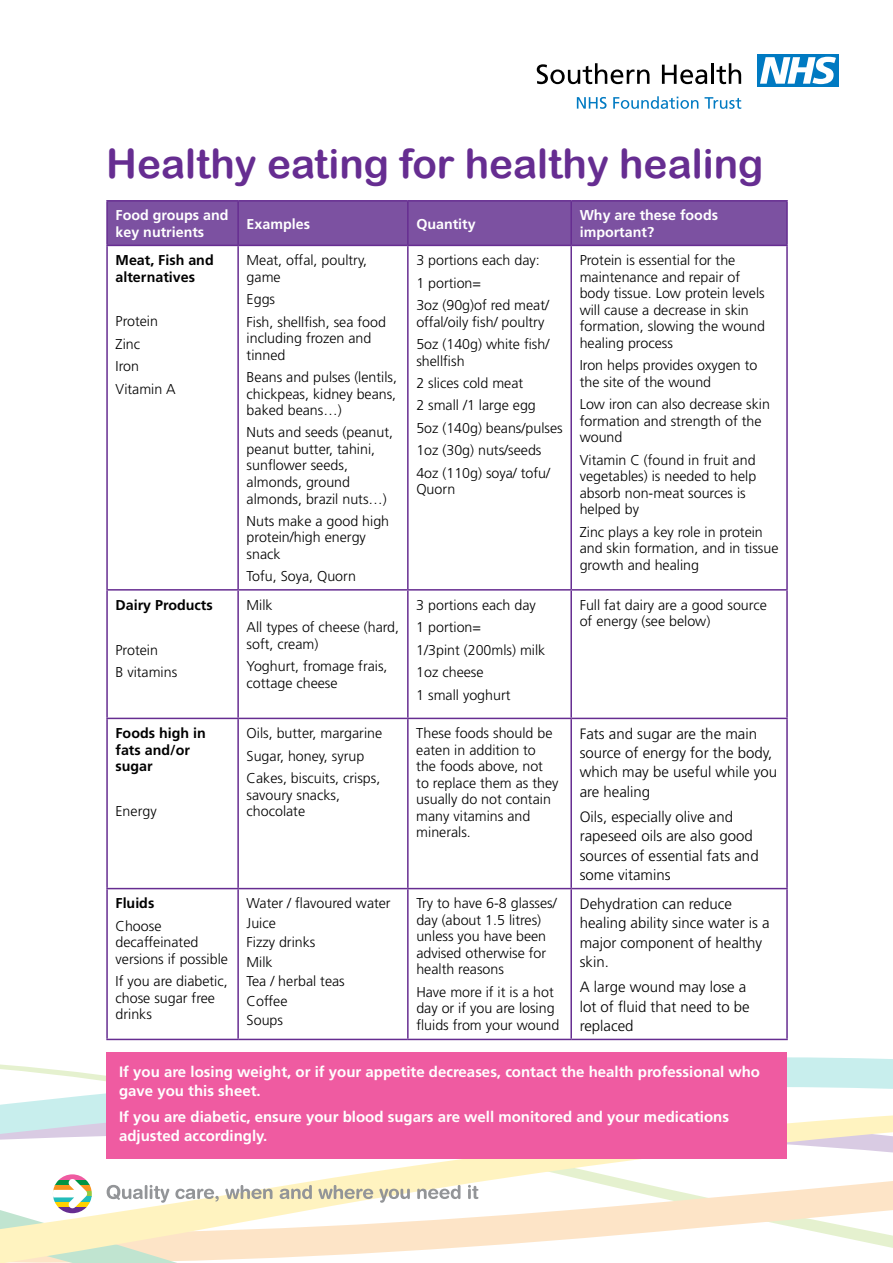
<style>
.page{position:relative;width:893px;height:1263px;background:#fff}
.page>*{position:absolute;margin:0;border:0;box-sizing:border-box;transform-origin:0 0}
.t1{font:40.5px "Arial Rounded MT Bold";color:#662d91}
.t2{font:300 15px/19.4px "Frutiger";color:#000}
.t3{font:700 15px/19.4px "Frutiger";color:#fff}
.t4{font:300 14.25px/16.5px "Frutiger";color:#000}
.t5{font:700 14.25px/16.5px "Frutiger";color:#000}
.t6{font:700 14.25px/16.5px "Frutiger";color:#fff}
</style>
<div class="page">
<svg style="left:537px;top:63px;width:112px;height:21px"></svg>
<svg style="left:662px;top:65px;width:45px;height:19px"></svg>
<hr style="left:711px;top:63px;width:3px;height:21px;background:#000">
<svg style="left:716px;top:63px;width:25px;height:21px"></svg>
<div style="left:758px;top:54px;width:81px;height:33px;background:#007ac2"></div>
<svg style="left:760px;top:57px;width:76px;height:27px"></svg>
<svg style="left:577px;top:97px;width:29px;height:12px"></svg>
<svg style="left:613px;top:96px;width:85px;height:13px"></svg>
<svg style="left:704px;top:97px;width:37px;height:12px"></svg>
<svg style="left:0;top:1038px;width:893px;height:65px"></svg>
<svg style="left:0;top:1103px;width:893px;height:160px"></svg>
<svg style="left:107px;top:1185px;width:62px;height:18px"></svg>
<svg style="left:175px;top:1189px;width:44px;height:12px"></svg>
<svg style="left:225px;top:1185px;width:47px;height:14px"></svg>
<svg style="left:280px;top:1185px;width:32px;height:14px"></svg>
<svg style="left:318px;top:1185px;width:55px;height:14px"></svg>
<svg style="left:379px;top:1189px;width:31px;height:14px"></svg>
<svg style="left:417px;top:1185px;width:43px;height:14px"></svg>
<svg style="left:468px;top:1185px;width:10px;height:14px"></svg>
<svg style="left:53px;top:1174px;width:39px;height:6px"></svg>
<svg style="left:87px;top:1180px;width:5px;height:5px"></svg>
<div style="left:53px;top:1185px;width:39px;height:6px;background:#f7941e"></div>
<div style="left:53px;top:1191px;width:39px;height:5px;background:#97c93d"></div>
<div style="left:53px;top:1196px;width:39px;height:6px;background:#22bcb9"></div>
<svg style="left:87px;top:1202px;width:5px;height:6px"></svg>
<svg style="left:53px;top:1208px;width:39px;height:5px"></svg>
<svg style="left:53px;top:1178px;width:34px;height:30px"></svg>
<div style="left:108px;top:202px;width:678px;height:43px;background:#7c51a1"></div>
<hr style="left:106px;top:200px;width:132px;height:2px;background:#662d91">
<hr style="left:106px;top:202px;width:2px;height:43px;background:#662d91">
<hr style="left:238px;top:200px;width:170px;height:2px;background:#662d91">
<hr style="left:237px;top:202px;width:2px;height:43px;background:#662d91">
<hr style="left:408px;top:200px;width:163px;height:2px;background:#662d91">
<hr style="left:407px;top:202px;width:2px;height:43px;background:#662d91">
<hr style="left:571px;top:200px;width:217px;height:2px;background:#662d91">
<hr style="left:570px;top:202px;width:2px;height:43px;background:#662d91">
<hr style="left:786px;top:202px;width:2px;height:43px;background:#662d91">
<hr style="left:106px;top:245px;width:132px;height:1px;background:#662d91">
<hr style="left:106px;top:246px;width:2px;height:343px;background:#662d91">
<hr style="left:238px;top:245px;width:170px;height:1px;background:#662d91">
<hr style="left:237px;top:246px;width:2px;height:343px;background:#662d91">
<hr style="left:408px;top:245px;width:163px;height:1px;background:#662d91">
<hr style="left:407px;top:246px;width:2px;height:343px;background:#662d91">
<hr style="left:571px;top:245px;width:217px;height:1px;background:#662d91">
<hr style="left:570px;top:246px;width:2px;height:343px;background:#662d91">
<hr style="left:786px;top:246px;width:2px;height:343px;background:#662d91">
<hr style="left:106px;top:589px;width:132px;height:2px;background:#662d91">
<hr style="left:106px;top:591px;width:2px;height:127px;background:#662d91">
<hr style="left:238px;top:589px;width:170px;height:2px;background:#662d91">
<hr style="left:237px;top:591px;width:2px;height:127px;background:#662d91">
<hr style="left:408px;top:589px;width:163px;height:2px;background:#662d91">
<hr style="left:407px;top:591px;width:2px;height:127px;background:#662d91">
<hr style="left:571px;top:589px;width:217px;height:2px;background:#662d91">
<hr style="left:570px;top:591px;width:2px;height:127px;background:#662d91">
<hr style="left:786px;top:591px;width:2px;height:127px;background:#662d91">
<hr style="left:106px;top:718px;width:132px;height:1px;background:#662d91">
<hr style="left:106px;top:719px;width:2px;height:169px;background:#662d91">
<hr style="left:238px;top:718px;width:170px;height:1px;background:#662d91">
<hr style="left:237px;top:719px;width:2px;height:169px;background:#662d91">
<hr style="left:408px;top:718px;width:163px;height:1px;background:#662d91">
<hr style="left:407px;top:719px;width:2px;height:169px;background:#662d91">
<hr style="left:571px;top:718px;width:217px;height:1px;background:#662d91">
<hr style="left:570px;top:719px;width:2px;height:169px;background:#662d91">
<hr style="left:786px;top:719px;width:2px;height:169px;background:#662d91">
<hr style="left:106px;top:888px;width:132px;height:1px;background:#662d91">
<hr style="left:106px;top:889px;width:2px;height:150px;background:#662d91">
<hr style="left:238px;top:888px;width:170px;height:1px;background:#662d91">
<hr style="left:237px;top:889px;width:2px;height:150px;background:#662d91">
<hr style="left:408px;top:888px;width:163px;height:1px;background:#662d91">
<hr style="left:407px;top:889px;width:2px;height:150px;background:#662d91">
<hr style="left:571px;top:888px;width:217px;height:1px;background:#662d91">
<hr style="left:570px;top:889px;width:2px;height:150px;background:#662d91">
<hr style="left:786px;top:889px;width:2px;height:150px;background:#662d91">
<hr style="left:106px;top:1039px;width:132px;height:1px;background:#662d91">
<hr style="left:238px;top:1039px;width:170px;height:1px;background:#662d91">
<hr style="left:408px;top:1039px;width:163px;height:1px;background:#662d91">
<hr style="left:571px;top:1039px;width:217px;height:1px;background:#662d91">
<div style="left:106px;top:1052px;width:681px;height:107px;background:#ef5ba1"></div>
<h1 class="t1" style="left:106px;top:140px;width:659px">Healthy eating for healthy healing</h1>
<p class="t6" style="left:116px;top:207px;width:114px">Food groups and key nutrients</p>
<p class="t6" style="left:247px;top:215px;width:65px">Examples</p>
<p class="t6" style="left:416px;top:215px;width:61px">Quantity</p>
<p class="t6" style="left:580px;top:207px;width:140px">Why are these foods important?</p>
<p class="t5" style="left:116px;top:252px;width:100px">Meat, Fish and alternatives</p>
<p class="t4" style="left:116px;top:310px;width:62px;line-height:22.5px">Protein<br>Zinc<br>Iron<br>Vitamin A</p>
<p class="t4" style="left:247px;top:252px;width:122px">Meat, offal, poultry, game</p>
<p class="t4" style="left:247px;top:288px;width:141px;line-height:22.5px">Eggs<br>Fish, shellfish, sea food</p>
<p class="t4" style="left:247px;top:330px;width:126px">including frozen and tinned</p>
<p class="t4" style="left:247px;top:369px;width:152px;text-align:justify">Beans and pulses (lentils, chickpeas, kidney beans, baked beans…)</p>
<p class="t4" style="left:247px;top:424px;width:148px">Nuts and seeds (peanut, peanut butter, tahini, sunflower seeds, almonds, ground almonds, brazil nuts…)</p>
<p class="t4" style="left:247px;top:513px;width:144px">Nuts make a good high protein/high energy snack</p>
<p class="t4" style="left:247px;top:568px;width:111px">Tofu, Soya, Quorn</p>
<p class="t4" style="left:416px;top:249px;width:134px;line-height:22.5px">3 portions each day:<br>1 portion=<br>3oz (90g)of red meat/</p>
<p class="t4" style="left:416px;top:310px;width:135px;line-height:22.5px">offal/oily fish/ poultry<br>5oz (140g) white fish/</p>
<p class="t4" style="left:416px;top:349px;width:148px;line-height:22.5px">shellfish<br>2 slices cold meat<br>2 small /1 large egg<br>5oz (140g) beans/pulses<br>1oz (30g) nuts/seeds<br>4oz (110g) soya/ tofu/</p>
<p class="t4" style="left:416px;top:481px;width:41px">Quorn</p>
<p class="t4" style="left:580px;top:252px;width:187px">Protein is essential for the maintenance and repair of body tissue. Low protein levels will cause a decrease in skin formation, slowing the wound healing process</p>
<p class="t4" style="left:580px;top:357px;width:179px">Iron helps provides oxygen to the site of the wound</p>
<p class="t4" style="left:580px;top:396px;width:192px">Low iron can also decrease skin formation and strength of the wound</p>
<p class="t4" style="left:580px;top:451px;width:178px">Vitamin C (found in fruit and vegetables) is needed to help absorb non-meat sources is helped by</p>
<p class="t4" style="left:580px;top:523px;width:200px">Zinc plays a key role in protein and skin formation, and in tissue growth and healing</p>
<p class="t5" style="left:116px;top:596px;width:99px">Dairy Products</p>
<p class="t4" style="left:116px;top:638px;width:63px;line-height:22.5px">Protein<br>B vitamins</p>
<p class="t5" style="left:116px;top:725px;width:92px">Foods high in fats and/or sugar</p>
<p class="t4" style="left:116px;top:803px;width:43px">Energy</p>
<p class="t4" style="left:247px;top:593px;width:154px;line-height:22.5px">Milk<br>All types of cheese (hard,</p>
<p class="t4" style="left:247px;top:632px;width:142px;line-height:22.5px">soft, cream)<br>Yoghurt, fromage frais,</p>
<p class="t4" style="left:247px;top:674px;width:93px">cottage cheese</p>
<p class="t4" style="left:247px;top:722px;width:137px;line-height:22.5px">Oils, butter, margarine<br>Sugar, honey, syrup<br>Cakes, biscuits, crisps,</p>
<p class="t4" style="left:247px;top:786px;width:95px">savoury snacks, chocolate</p>
<p class="t4" style="left:416px;top:593px;width:131px;line-height:22.5px">3 portions each day<br>1 portion=<br>1/3pint (200mls) milk<br>1oz cheese<br>1 small yoghurt</p>
<p class="t4" style="left:580px;top:596px;width:189px">Full fat dairy are a good source of energy (see below)</p>
<p class="t4" style="left:416px;top:725px;width:144px">These foods should be eaten in addition to the foods above, not to replace them as they usually do not contain many vitamins and minerals.</p>
<p class="t2" style="left:580px;top:724px;width:199px">Fats and sugar are the main source of energy for the body, which may be useful while you are healing</p>
<p class="t2" style="left:580px;top:807px;width:180px">Oils, especially olive and rapeseed oils are also good sources of essential fats and some vitamins</p>
<p class="t4" style="left:247px;top:893px;width:146px;line-height:19.5px">Water / flavoured water<br>Juice<br>Fizzy drinks<br>Milk<br>Tea / herbal teas<br>Coffee<br>Soups</p>
<p class="t4" style="left:416px;top:895px;width:142px">Try to have 6-8 glasses/ day (about 1.5 litres) unless you have been advised otherwise for health reasons</p>
<p class="t5" style="left:116px;top:895px;width:40px">Fluids</p>
<p class="t4" style="left:116px;top:917px;width:114px">Choose decaffeinated versions if possible</p>
<p class="t4" style="left:116px;top:973px;width:114px">If you are diabetic, chose sugar free drinks</p>
<p class="t2" style="left:580px;top:894px;width:192px">Dehydration can reduce healing ability since water is a major component of healthy skin.</p>
<p class="t2" style="left:580px;top:977px;width:172px">A large wound may lose a lot of fluid that need to be replaced</p>
<p class="t3" style="left:119px;top:1062px;width:642px">If you are losing weight, or if your appetite decreases, contact the health professional who gave you this sheet.</p>
<p class="t3" style="left:119px;top:1106px;width:611px">If you are diabetic, ensure your blood sugars are well monitored and your medications adjusted accordingly.</p>
<p class="t4" style="left:416px;top:983px;width:145px">Have more if it is a hot day or if you are losing fluids from your wound</p>
</div>
